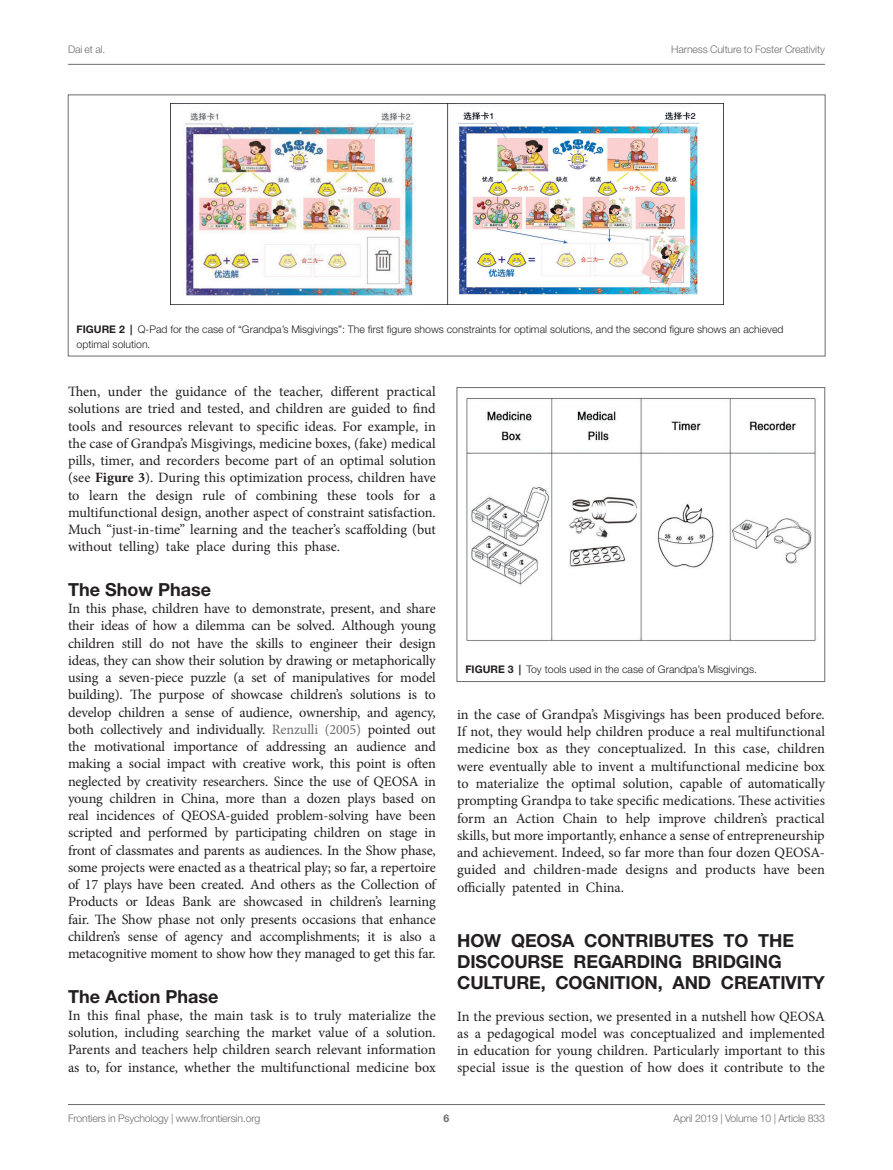
<style>
.page{position:relative;width:893px;height:1170px;background:#fff}
.page>*{position:absolute;margin:0;border:0;box-sizing:border-box;transform-origin:0 0}
.HEAD_1{font:700 18px/21px "Helvetica Neue LT Std";letter-spacing:-.005em;color:#231f20}
.HEAD_2{font:700 18px "Helvetica Neue LT Std";color:#231f20}
.TEXT_FLUSH{font:14.25px/17.2px "Minion Pro";letter-spacing:-.005em;color:#231f20;text-align:justify}
.FIG_LEG{font:300 10.5px/14.2px "Helvetica Neue LT Std";color:#231f20}
.t1{font:300 10.5px "Helvetica Neue LT Std";letter-spacing:-.015em;color:#6c6d70}
.t2{font:700 10.5px "Helvetica Neue LT Std";color:#6c6d70}
.s1{font-weight:700}
.s2{color:#6c6d70}
</style>
<div class="page">
<hr style="left:68px;top:64px;width:757px;height:1px;background:#6c6d70">
<hr style="left:68px;top:1104px;width:757px;height:1px;background:#6c6d70">
<img style="left:170px;top:103px;width:553px;height:201px">
<img style="left:466px;top:398px;width:350px;height:243px">
<div style="left:457px;top:387px;width:368px;height:294px;border:1px solid #6c6d70"></div>
<p class="t1" style="left:68px;top:42px;width:39px">Dai et al.</p>
<p class="t1" style="left:671px;top:42px;width:155px">Harness Culture to Foster Creativity</p>
<p class="FIG_LEG" style="left:77px;top:322px;width:708px"><span class="s1">FIGURE 2 |</span> Q-Pad for the case of “Grandpa’s Misgivings”: The first figure shows constraints for optimal solutions, and the second figure shows an achieved optimal solution.</p>
<p class="TEXT_FLUSH" style="left:68px;top:383px;width:369px">Then, under the guidance of the teacher, different practical solutions are tried and tested, and children are guided to find tools and resources relevant to specific ideas. For example, in the case of Grandpa’s Misgivings, medicine boxes, (fake) medical pills, timer, and recorders become part of an optimal solution (see <span class="s1">Figure 3</span>). During this optimization process, children have to learn the design rule of combining these tools for a multifunctional design, another aspect of constraint satisfaction.<br>Much “just-in-time” learning and the teacher’s scaffolding (but without telling) take place during this phase.</p>
<p class="HEAD_2" style="left:68px;top:578px;width:145px">The Show Phase</p>
<p class="TEXT_FLUSH" style="left:68px;top:600px;width:369px">In this phase, children have to demonstrate, present, and share their ideas of how a dilemma can be solved. Although young children still do not have the skills to engineer their design ideas, they can show their solution by drawing or metaphorically using a seven-piece puzzle (a set of manipulatives for model building). The purpose of showcase children’s solutions is to develop children a sense of audience, ownership, and agency, both collectively and individually. <span class="s2">Renzulli (2005)</span> pointed out the motivational importance of addressing an audience and making a social impact with creative work, this point is often neglected by creativity researchers. Since the use of QEOSA in young children in China, more than a dozen plays based on real incidences of QEOSA-guided problem-solving have been scripted and performed by participating children on stage in front of classmates and parents as audiences. In the Show phase, some projects were enacted as a theatrical play; so far, a repertoire of 17 plays have been created. And others as the Collection of Products or Ideas Bank are showcased in children’s learning fair. The Show phase not only presents occasions that enhance children’s sense of agency and accomplishments; it is also a metacognitive moment to show how they managed to get this far.</p>
<p class="HEAD_2" style="left:68px;top:984px;width:152px">The Action Phase</p>
<p class="TEXT_FLUSH" style="left:68px;top:1006px;width:369px">In this final phase, the main task is to truly materialize the solution, including searching the market value of a solution.<br>Parents and teachers help children search relevant information as to, for instance, whether the multifunctional medicine box</p>
<p class="FIG_LEG" style="left:465px;top:662px;width:293px"><span class="s1">FIGURE 3 |</span> Toy tools used in the case of Grandpa’s Misgivings.</p>
<p class="TEXT_FLUSH" style="left:457px;top:705px;width:369px">in the case of Grandpa’s Misgivings has been produced before.<br>If not, they would help children produce a real multifunctional medicine box as they conceptualized. In this case, children were eventually able to invent a multifunctional medicine box to materialize the optimal solution, capable of automatically prompting Grandpa to take specific medications. These activities form an Action Chain to help improve children’s practical skills, but more importantly, enhance a sense of entrepreneurship and achievement. Indeed, so far more than four dozen QEOSA&shy;guided and children-made designs and products have been officially patented in China.</p>
<p class="HEAD_1" style="left:457px;top:929px;width:369px">HOW QEOSA CONTRIBUTES TO THE<br>DISCOURSE REGARDING BRIDGING<br>CULTURE, COGNITION, AND CREATIVITY</p>
<p class="TEXT_FLUSH" style="left:457px;top:1007px;width:369px">In the previous section, we presented in a nutshell how QEOSA as a pedagogical model was conceptualized and implemented in education for young children. Particularly important to this special issue is the question of how does it contribute to the</p>
<p class="t1" style="left:68px;top:1111px;width:194px">Frontiers in Psychology | www.frontiersin.org</p>
<p class="t2" style="left:444px;top:1111px;width:7px">6</p>
<p class="t1" style="left:673px;top:1111px;width:153px">April 2019 | Volume 10 | Article 833</p>
</div>
